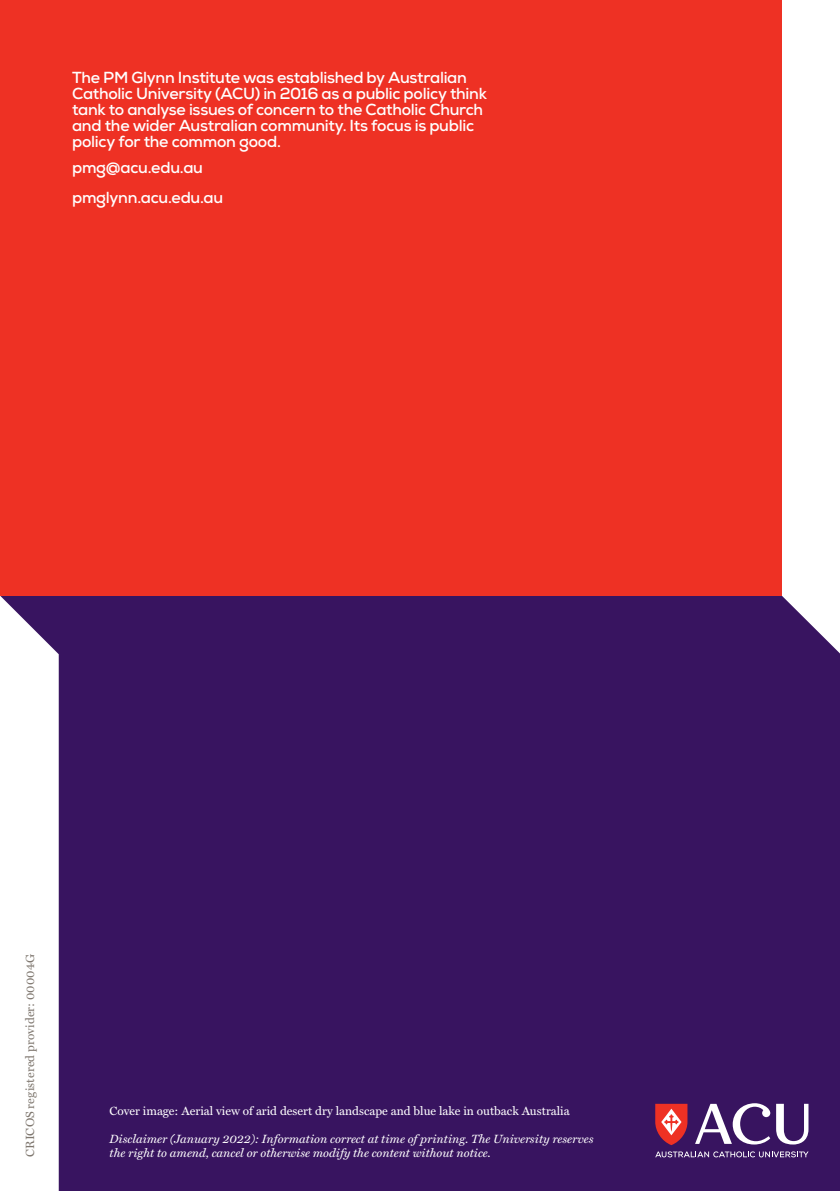
<style>
.page{position:relative;width:840px;height:1191px;background:#fff}
.page>*{position:absolute;margin:0;border:0;box-sizing:border-box;transform-origin:0 0}
.Main_Body_-9pt{font:700 16px/16px "Nexa";letter-spacing:-.015em;color:#fff}
.Main_Body_-9pt-2{font:italic 12px/14.4px "Miller Text";color:#fff}
.Main_Body_-9pt-3{font:12px "Miller Text";color:#fff}
._07_CRICOS_code{font:12px "Miller Text";letter-spacing:.01em;color:#7f776f}
</style>
<div class="page">
<svg style="left:0;top:595px;width:839px;height:596px;background:#46246b"></svg>
<div style="left:0;top:0;width:781px;height:595px;background:#ee3124"></div>
<svg style="left:655px;top:1103px;width:32px;height:42px"></svg>
<svg style="left:655px;top:1151px;width:153px;height:6px"></svg>
<svg style="left:775px;top:1103px;width:33px;height:41px"></svg>
<svg style="left:694px;top:1103px;width:75px;height:41px"></svg>
<p class="Main_Body_-9pt" style="left:72px;top:70px;width:416px">The PM Glynn Institute was established by Australian Catholic University (ACU) in 2016 as a public policy think tank to analyse issues of concern to the Catholic Church and the wider Australian community. Its focus is public policy for the common good.</p>
<p class="Main_Body_-9pt" style="left:72px;top:159px;width:132px">pmg@acu.edu.au</p>
<p class="Main_Body_-9pt" style="left:72px;top:190px;width:153px">pmglynn.acu.edu.au</p>
<p class="_07_CRICOS_code" style="left:20px;top:1157px;width:205px;rotate:-90deg">CRICOS registered provider: 00004G</p>
<p class="Main_Body_-9pt-3" style="left:110px;top:1101px;width:461px">Cover image: Aerial view of arid desert dry landscape and blue lake in outback Australia</p>
<p class="Main_Body_-9pt-2" style="left:110px;top:1130px;width:485px">Disclaimer (January 2022): Information correct at time of printing. The University reserves the right to amend, cancel or otherwise modify the content without notice.</p>
</div>
